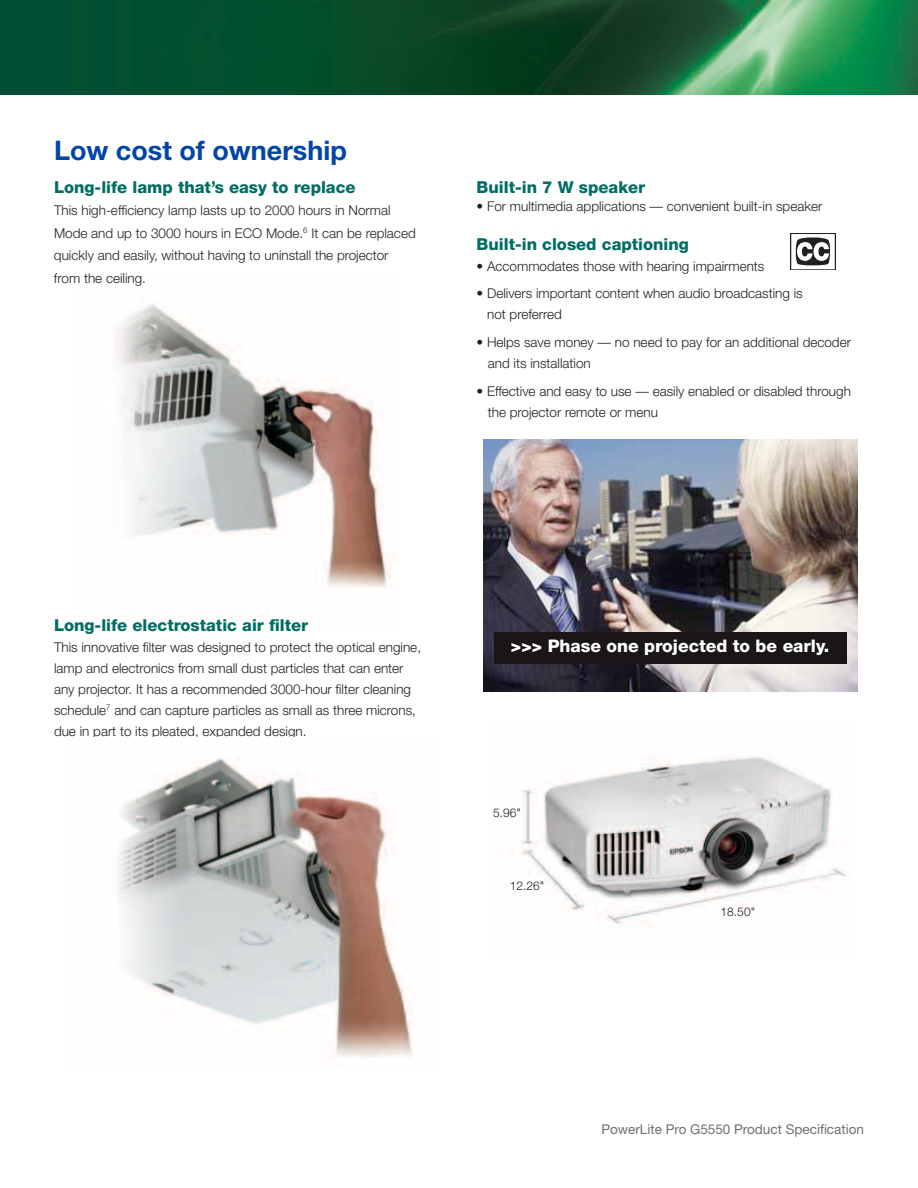
<style>
.page{position:relative;width:918px;height:1188px;background:#fff}
.page>*{position:absolute;margin:0;border:0;box-sizing:border-box;transform-origin:0 0}
.t1{font:700 27px "Helvetica Neue";color:#0045a7}
.t2{font:800 17.4px "Helvetica Neue";color:#fff}
.t3{font:800 16.5px "Helvetica Neue";color:#006d62}
.t4{font:300 13.5px/21px "Helvetica Neue";color:#231f20}
.t5{font:13.5px "Helvetica Neue";color:#6d6f71}
.t6{font:300 12px "Helvetica Neue";color:#231f20}
.s1{font-weight:700}
</style>
<div class="page">
<img style="left:519px;top:756px;width:331px;height:170px">
<img style="left:114px;top:304px;width:277px;height:283px">
<img style="left:0;top:0;width:918px;height:94px">
<img style="left:483px;top:440px;width:374px;height:252px">
<div style="left:494px;top:633px;width:352px;height:31px;background:#1a1617"></div>
<img style="left:119px;top:757px;width:294px;height:300px">
<svg style="left:790px;top:233px;width:46px;height:37px"></svg>
<svg style="left:791px;top:234px;width:44px;height:35px"></svg>
<h1 class="t1" style="left:54px;top:134px;width:294px">Low cost of ownership</h1>
<p class="t3" style="left:54px;top:177px;width:303px">Long-life lamp that’s easy to replace</p>
<p class="t4" style="left:54px;top:199px;width:363px;line-height:22.5px">This high-efficiency lamp lasts up to 2000 hours in Normal Mode and up to 3000 hours in ECO Mode.<sup>6</sup> It can be replaced quickly and easily, without having to uninstall the projector from the ceiling.</p>
<p class="t3" style="left:477px;top:177px;width:170px">Built-in 7 W speaker</p>
<p class="t4" style="left:477px;top:195px;width:347px"><span class="s1">•</span> For multimedia applications — convenient built-in speaker</p>
<p class="t3" style="left:477px;top:234px;width:214px">Built-in closed captioning</p>
<p class="t4" style="left:477px;top:255px;width:289px"><span class="s1">•</span> Accommodates those with hearing impairments</p>
<p class="t4" style="left:487px;top:283px;width:317px;text-indent:-11px"><span class="s1">•</span> Delivers important content when audio broadcasting is not preferred</p>
<p class="t4" style="left:488px;top:331px;width:365px;text-indent:-11px">• Helps save money — no need to pay for an additional decoder and its installation</p>
<p class="t4" style="left:488px;top:380px;width:365px;text-indent:-11px">• Effective and easy to use — easily enabled or disabled through the projector remote or menu</p>
<p class="t3" style="left:54px;top:615px;width:256px">Long-life electrostatic air filter</p>
<p class="t4" style="left:54px;top:636px;width:369px">This innovative filter was designed to protect the optical engine, lamp and electronics from small dust particles that can enter any projector. It has a recommended 3000-hour filter cleaning schedule<sup>7</sup> and can capture particles as small as three microns, due in part to its pleated, expanded design.</p>
<p class="t2" style="left:511px;top:635px;width:320px">&gt;&gt;&gt; Phase one projected to be early.</p>
<p class="t6" style="left:493px;top:805px;width:29px">5.96"</p>
<p class="t6" style="left:510px;top:878px;width:36px">12.26"</p>
<p class="t6" style="left:721px;top:904px;width:36px">18.50"</p>
<p class="t5" style="left:601px;top:1121px;width:264px">PowerLite Pro G5550 Product Specification</p>
</div>
